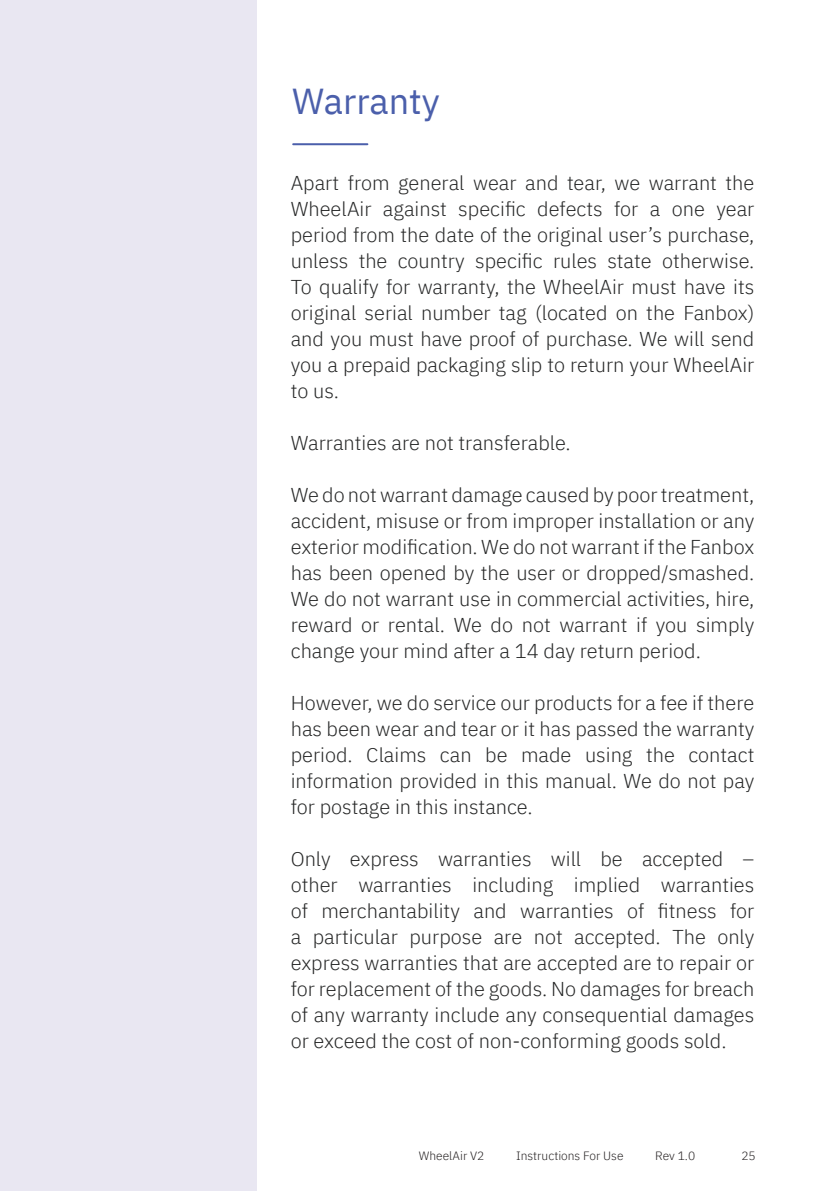
<style>
.page{position:relative;width:840px;height:1191px;background:#fff}
.page>*{position:absolute;margin:0;border:0;box-sizing:border-box;transform-origin:0 0}
.t1{font:36px "IBM Plex Sans";color:#4b5fab}
.Body_Copy{font:300 20px/26px "IBM Plex Sans";color:#262727;text-align:justify}
.t2{font:300 12px "IBM Plex Sans";color:#231f20}
</style>
<div class="page">
<hr style="left:293px;top:143px;width:74px;height:2px;background:#4b5fab">
<div style="left:0;top:0;width:257px;height:1191px;background:#e9e7f2"></div>
<p class="t1" style="left:292px;top:74px;width:149px">Warranty</p>
<p class="Body_Copy" style="left:290px;top:168px;width:465px">Apart from general wear and tear, we warrant the WheelAir against specific defects for a one year period from the date of the original user’s purchase, unless the country specific rules state otherwise.<br>To qualify for warranty, the WheelAir must have its original serial number tag (located on the Fanbox) and you must have proof of purchase. We will send you a prepaid packaging slip to return your WheelAir to us.</p>
<p class="Body_Copy" style="left:290px;top:428px;width:281px">Warranties are not transferable.</p>
<p class="Body_Copy" style="left:290px;top:480px;width:465px">We do not warrant damage caused by poor treatment, accident, misuse or from improper installation or any exterior modification. We do not warrant if the Fanbox has been opened by the user or dropped/smashed.<br>We do not warrant use in commercial activities, hire, reward or rental. We do not warrant if you simply change your mind after a 14 day return period.</p>
<p class="Body_Copy" style="left:290px;top:688px;width:465px">However, we do service our products for a fee if there has been wear and tear or it has passed the warranty period. Claims can be made using the contact information provided in this manual. We do not pay for postage in this instance.</p>
<p class="Body_Copy" style="left:290px;top:844px;width:465px">Only express warranties will be accepted – other warranties including implied warranties of merchantability and warranties of fitness for a particular purpose are not accepted. The only express warranties that are accepted are to repair or for replacement of the goods. No damages for breach of any warranty include any consequential damages or exceed the cost of non-conforming goods sold.</p>
<p class="t2" style="left:418px;top:1146px;width:67px">WheelAir V2</p>
<p class="t2" style="left:516px;top:1146px;width:109px">Instructions For Use</p>
<p class="t2" style="left:655px;top:1146px;width:41px">Rev 1.0</p>
<p class="t2" style="left:741px;top:1146px;width:16px">25</p>
</div>
